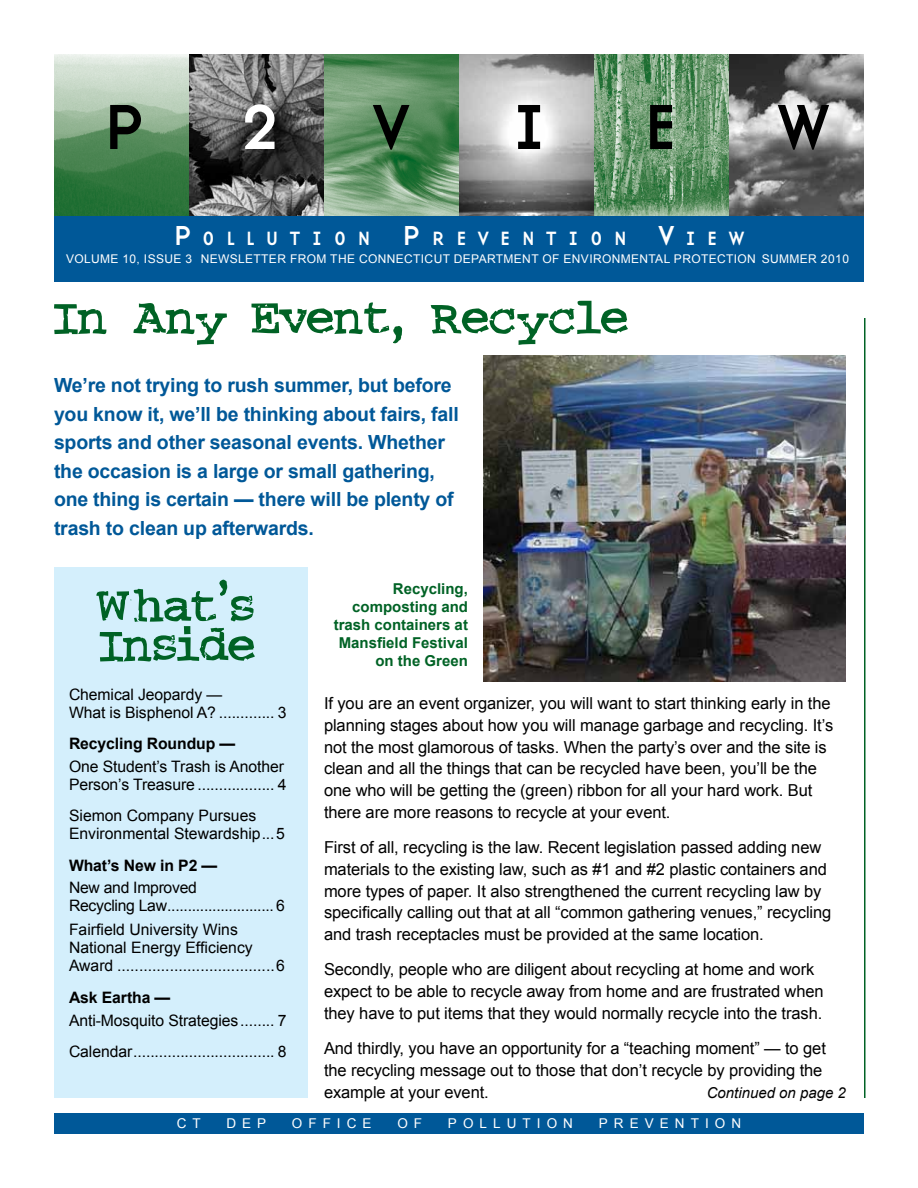
<style>
.page{position:relative;width:918px;height:1188px;background:#fff}
.page>*{position:absolute;margin:0;border:0;box-sizing:border-box;transform-origin:0 0}
.t1{font:66px "Base Nine";color:#000}
.t2{font:66px "Base Nine";color:#fff}
.t3{font:57px "Crud Font";color:#006225}
.t4{font:19.95px "Base Nine";letter-spacing:.545em;color:#fff}
.t5{font:700 19.5px/28.5px "Arial";letter-spacing:-.01em;color:#005898}
.t6{font:16.5px/21.8px "Arial";letter-spacing:-.005em;color:#000}
.t7{font:15.75px/18px "Arial";letter-spacing:-.005em;color:#000}
.t8{font:700 15.75px "Arial";letter-spacing:-.005em;color:#000}
.t9{font:700 15px/18px "Arial";color:#006225;text-align:right}
.t10{font:italic 15px "Arial";color:#000}
.t11{font:13.5px "Arial";letter-spacing:.45em;color:#fff}
.t12{font:12px "Arial";letter-spacing:.03em;color:#fff}
.s1{font-size:28.5px}
.s2{font-style:inherit}
</style>
<div class="page">
<div style="left:54px;top:1113px;width:810px;height:21px;background:#005898"></div>
<img style="left:54px;top:54px;width:810px;height:162px">
<hr style="left:864px;top:318px;width:2px;height:780px;background:#006225">
<div style="left:54px;top:567px;width:253px;height:531px;background:#d4effc"></div>
<div style="left:54px;top:216px;width:810px;height:65px;background:#005898"></div>
<svg style="left:96px;top:580px;width:159px;height:81px"></svg>
<img style="left:484px;top:355px;width:362px;height:326px">
<h1 class="t1" style="left:103px;top:79px;width:46px">P</h1>
<h1 class="t2" style="left:238px;top:79px;width:46px">2</h1>
<h1 class="t1" style="left:373px;top:79px;width:38px">V</h1>
<h1 class="t1" style="left:511px;top:79px;width:38px">I</h1>
<h1 class="t1" style="left:643px;top:79px;width:38px">E</h1>
<h1 class="t1" style="left:778px;top:79px;width:53px">W</h1>
<p class="t4" style="left:174px;top:224px;width:572px"><span class="s1">P</span>OLLUTION <span class="s1">P</span>REVENTION <span class="s1">V</span>IEW</p>
<p class="t12" style="left:66px;top:252px;width:18px">Volume</p>
<p class="t12" style="left:123px;top:252px;width:35px">10, Issue</p>
<p class="t12" style="left:185px;top:252px;width:17px">3 newsletter</p>
<p class="t12" style="left:290px;top:252px;width:10px">from</p>
<p class="t12" style="left:330px;top:252px;width:47px">the Connecticut</p>
<p class="t12" style="left:454px;top:252px;width:19px">Department</p>
<p class="t12" style="left:543px;top:252px;width:39px">of Environmental</p>
<p class="t12" style="left:674px;top:252px;width:18px">Protectionsummer</p>
<p class="t12" style="left:821px;top:252px;width:30px">2010</p>
<h2 class="t3" style="left:54px;top:287px;width:575px">In Any Event, Recycle</h2>
<p class="t5" style="left:54px;top:371px;width:406px">We’re not trying to rush summer, but before you know it, we’ll be thinking about fairs, fall sports and other seasonal events. Whether the occasion is a large or small gathering, one thing is certain — there will be plenty of trash to clean up afterwards.</p>
<p class="t7" style="left:69px;top:685px;width:219px">Chemical Jeopardy —<br>What is Bisphen<span class="s2">o</span>l A? ............. 3</p>
<p class="t8" style="left:69px;top:735px;width:168px">Recycling Roundup —</p>
<p class="t7" style="left:69px;top:757px;width:219px">One Student’s Trash is Another<br>Person’s Treasure .................. 4</p>
<p class="t7" style="left:69px;top:807px;width:218px">Siemon Company Pursues<br>Environmental Stewardship...5</p>
<p class="t8" style="left:69px;top:857px;width:150px">What’s New in P2 —</p>
<p class="t7" style="left:69px;top:879px;width:217px">New and Improved<br>Recycling Law.......................... 6</p>
<p class="t7" style="left:69px;top:921px;width:217px">Fairfield University Wins<br>National Energy Efficiency<br>Award ....................................6</p>
<p class="t8" style="left:69px;top:989px;width:103px">Ask Eartha —</p>
<p class="t7" style="left:69px;top:1004px;width:219px;line-height:31.5px">Anti-Mosquito Strategies........ 7<br>Calendar................................. 8</p>
<p class="t9" style="left:334px;top:580px;width:136px">Recycling, composting and trash containers at<br>Mansfield Festival on the Green</p>
<p class="t6" style="left:324px;top:692px;width:511px">If you <span class="s2">are</span> an event organizer, you will want to start thinking early in the planning stages about how you will manage garbage and recycling. It’s not the most glamorous of tasks. When the party’s over and the site is clean and all the things that can be recycled have been, you’ll be the one who will be getting the (green) ribbon for all your hard work. But there are more reasons to recycle at your event.</p>
<p class="t6" style="left:324px;top:836px;width:509px">First of all, recycling is the law. Recent legislation passed adding new materials to the existing law, such as #1 and #2 plastic containers and more types of paper. It also strengthened the current recycling law by specifically calling out that at all “common gathering venues,” recycling and trash receptacles must be provided at the same location.</p>
<p class="t6" style="left:324px;top:959px;width:501px">Secondly, people who are diligent about recycling at home and work expect to be able to recycle away from home and are frustrated when they have to put items that they would normally recycle into the trash.</p>
<p class="t6" style="left:324px;top:1037px;width:503px">And thirdly, you have an opportunity for a “teaching moment” — to get the recycling message out to those that don’t recycle by providing the example at your event.</p>
<p class="t10" style="left:707px;top:1084px;width:141px">Continued on page 2</p>
<p class="t11" style="left:177px;top:1115px;width:26px">C T</p>
<p class="t11" style="left:226px;top:1115px;width:41px">DEP</p>
<p class="t11" style="left:292px;top:1115px;width:81px">OFFICE</p>
<p class="t11" style="left:397px;top:1115px;width:26px">O F</p>
<p class="t11" style="left:448px;top:1115px;width:127px">POLLUTION</p>
<p class="t11" style="left:599px;top:1115px;width:144px">PREVENTION</p>
</div>
